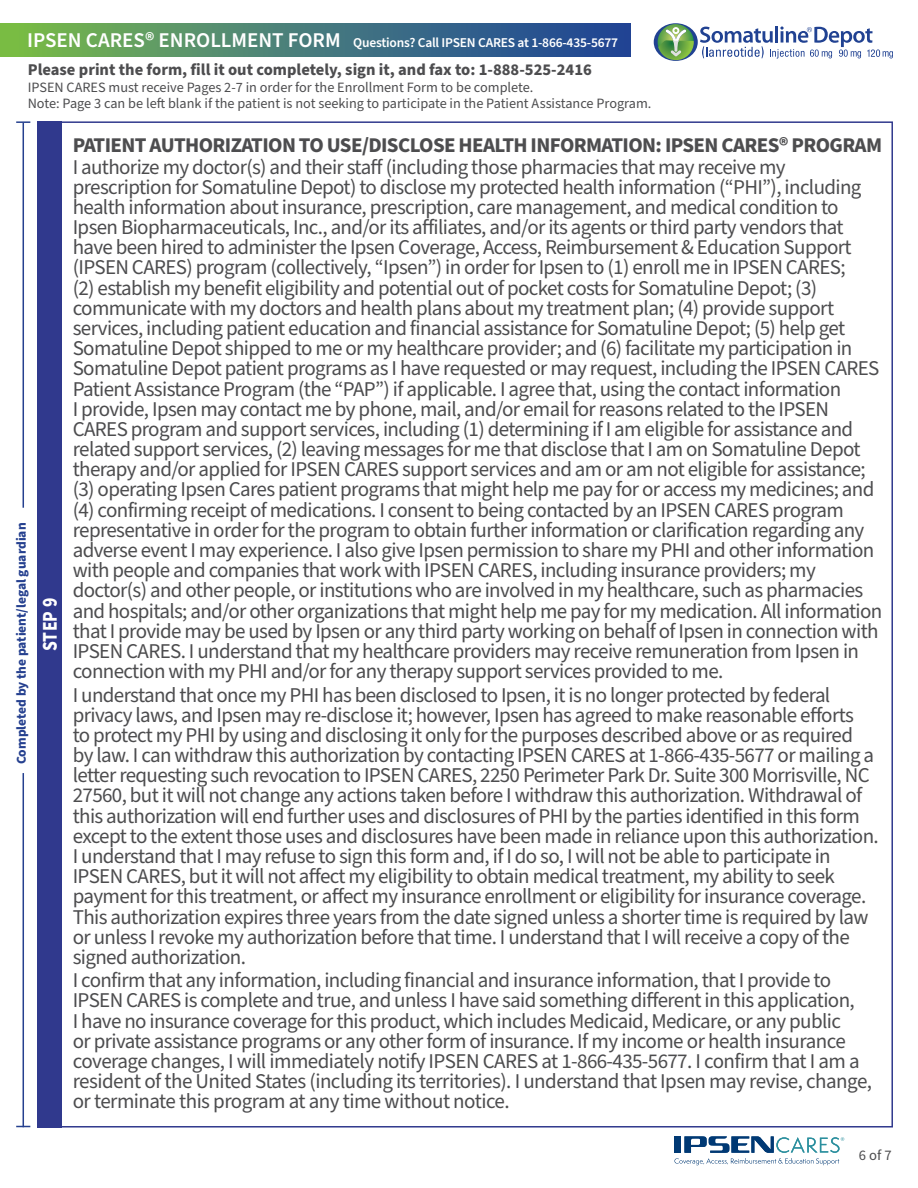
<style>
.page{position:relative;width:918px;height:1188px;background:#fff}
.page>*{position:absolute;margin:0;border:0;box-sizing:border-box;transform-origin:0 0}
.t1{font:21px/20.2px "Source Sans Pro";letter-spacing:-.03em;color:#4d4d4f}
.t2{font:700 21px "Source Sans Pro";letter-spacing:-.03em;color:#4d4d4f}
.t3{font:700 21px "Source Sans Pro";color:#fff;scale:.84 1}
.t4{font:700 16.5px "Source Sans Pro";color:#4d4d4f}
.t5{font:14.7px "Source Sans Pro";color:#4d4d4f}
.t6{font:14.25px/16.5px "Source Sans Pro";color:#4d4d4f}
.t7{font:600 13.5px "Source Sans Pro";letter-spacing:-.015em;color:#fff}
.t8{font:700 13.5px "Source Sans Pro";color:#25408f}
.s1{font-size:21px}
</style>
<div class="page">
<div style="left:37px;top:121px;width:25px;height:1007px;background:#30398d"></div>
<hr style="left:23px;top:773px;width:1px;height:354px;background:#25408f">
<hr style="left:23px;top:123px;width:1px;height:385px;background:#25408f">
<svg style="left:16px;top:121px;width:14px;height:2px"></svg>
<svg style="left:16px;top:1126px;width:14px;height:1px"></svg>
<div style="left:0;top:24px;width:631px;height:32px;background:linear-gradient(to right,#78bb4e,#1a3f9f)"></div>
<svg style="left:654px;top:23px;width:44px;height:38px"></svg>
<svg style="left:658px;top:24px;width:36px;height:36px"></svg>
<svg style="left:700px;top:26px;width:193px;height:33px"></svg>
<svg style="left:674px;top:1136px;width:170px;height:29px"></svg>
<p class="t7" style="left:27px;top:33px;width:592px"><span class="s1">IPSEN CARES® ENROLLMENT FORM</span> Questions? Call IPSEN CARES at 1-866-435-5677</p>
<p class="t4" style="left:28px;top:59px;width:566px">Please print the form, fill it out completely, sign it, and fax to: 1-888-525-2416</p>
<p class="t6" style="left:28px;top:79px;width:625px">IPSEN CARES must receive Pages 2-7 in order for the Enrollment Form to be complete.<br>Note: Page 3 can be left blank if the patient is not seeking to participate in the Patient Assistance Program.</p>
<p class="t8" style="left:12px;top:764px;width:243px;rotate:-90deg">Completed by the patient/legal guardian</p>
<p class="t3" style="left:36px;top:651px;width:65px;rotate:-90deg">STEP 9</p>
<p class="t2" style="left:73px;top:131px;width:811px">PATIENT AUTHORIZATION TO USE/DISCLOSE HEALTH INFORMATION: IPSEN CARES® PROGRAM</p>
<p class="t1" style="left:73px;top:157px;width:811px">I authorize my doctor(s) and their staff (including those pharmacies that may receive my prescription for Somatuline Depot) to disclose my protected health information (“PHI”), including health information about insurance, prescription, care management, and medical condition to Ipsen Biopharmaceuticals, Inc., and/or its affiliates, and/or its agents or third party vendors that have been hired to administer the Ipsen Coverage, Access, Reimbursement &amp; Education Support (IPSEN CARES) program (collectively, “Ipsen”) in order for Ipsen to (1) enroll me in IPSEN CARES;<br>(2) establish my benefit eligibility and potential out of pocket costs for Somatuline Depot; (3) communicate with my doctors and health plans about my treatment plan; (4) provide support services, including patient education and financial assistance for Somatuline Depot; (5) help get Somatuline Depot shipped to me or my healthcare provider; and (6) facilitate my participation in Somatuline Depot patient programs as I have requested or may request, including the IPSEN CARES Patient Assistance Program (the “PAP”) if applicable. I agree that, using the contact information<br>I provide, Ipsen may contact me by phone, mail, and/or email for reasons related to the IPSEN CARES program and support services, including (1) determining if I am eligible for assistance and related support services, (2) leaving messages for me that disclose that I am on Somatuline Depot therapy and/or applied for IPSEN CARES support services and am or am not eligible for assistance; (3) operating Ipsen Cares patient programs that might help me pay for or access my medicines; and (4) confirming receipt of medications. I consent to being contacted by an IPSEN CARES program representative in order for the program to obtain further information or clarification regarding any adverse event I may experience. I also give Ipsen permission to share my PHI and other information with people and companies that work with IPSEN CARES, including insurance providers; my doctor(s) and other people, or institutions who are involved in my healthcare, such as pharmacies and hospitals; and/or other organizations that might help me pay for my medication. All information that I provide may be used by Ipsen or any third party working on behalf of Ipsen in connection with IPSEN CARES. I understand that my healthcare providers may receive remuneration from Ipsen in connection with my PHI and/or for any therapy support services provided to me.</p>
<p class="t1" style="left:73px;top:685px;width:808px">I understand that once my PHI has been disclosed to Ipsen, it is no longer protected by federal privacy laws, and Ipsen may re-disclose it; however, Ipsen has agreed to make reasonable efforts<br>to protect my PHI by using and disclosing it only for the purposes described above or as required by law. I can withdraw this authorization by contacting IPSEN CARES at 1-866-435-5677 or mailing a letter requesting such revocation to IPSEN CARES, 2250 Perimeter Park Dr. Suite 300 Morrisville, NC 27560, but it will not change any actions taken before I withdraw this authorization. Withdrawal of this authorization will end further uses and disclosures of PHI by the parties identified in this form except to the extent those uses and disclosures have been made in reliance upon this authorization.<br>I understand that I may refuse to sign this form and, if I do so, I will not be able to participate in IPSEN CARES, but it will not affect my eligibility to obtain medical treatment, my ability to seek payment for this treatment, or affect my insurance enrollment or eligibility for insurance coverage.<br>This authorization expires three years from the date signed unless a shorter time is required by law or unless I revoke my authorization before that time. I understand that I will receive a copy of the signed authorization.</p>
<p class="t1" style="left:73px;top:971px;width:801px">I confirm that any information, including financial and insurance information, that I provide to IPSEN CARES is complete and true, and unless I have said something different in this application,<br>I have no insurance coverage for this product, which includes Medicaid, Medicare, or any public<br>or private assistance programs or any other form of insurance. If my income or health insurance coverage changes, I will immediately notify IPSEN CARES at 1-866-435-5677. I confirm that I am a resident of the United States (including its territories). I understand that Ipsen may revise, change, or terminate this program at any time without notice.</p>
<p class="t5" style="left:859px;top:1145px;width:34px">6 of 7</p>
</div>
